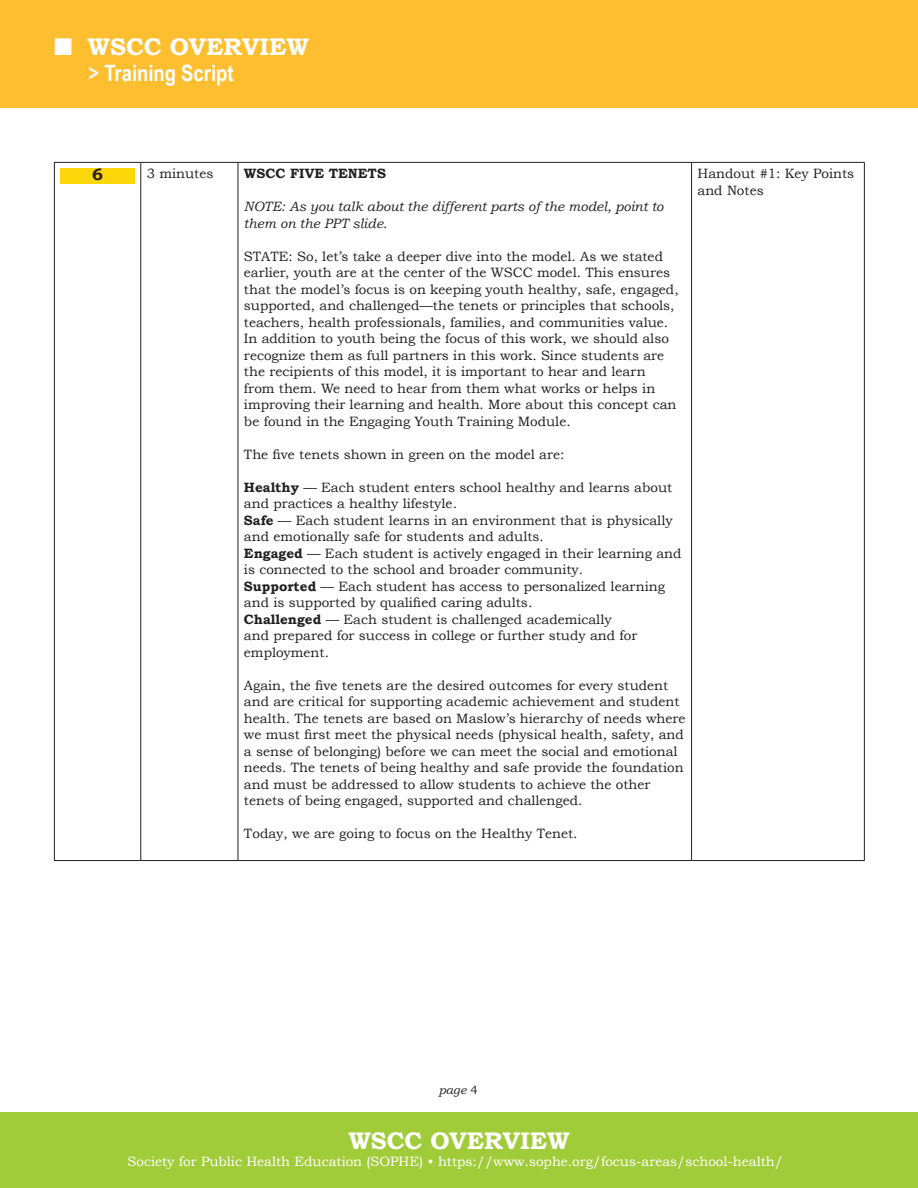
<style>
.page{position:relative;width:918px;height:1188px;background:#fff}
.page>*{position:absolute;margin:0;border:0;box-sizing:border-box;transform-origin:0 0}
.t1{font:700 24px "Bookman Old Style";color:#fff}
.t2{font:700 22.5px "Arial Narrow";color:#fff}
.Slide_Numbers__bold{font:700 16.5px "Bookman Old Style";color:#231f20}
.Text_inside_Table{font:13.5px/16.5px "Bookman Old Style";color:#231f20}
.t3{font:13.5px "Bookman Old Style";color:#fff}
.Text_inside_Table-2{font:italic 13.5px/16.5px "Bookman Old Style";color:#231f20}
.Text_inside_Table-3{font:700 13.5px "Bookman Old Style";color:#231f20}
.t4{font:italic 12px "Bookman Old Style";color:#231f20}
.s1{font-weight:700}
.s2{font-style:normal}
</style>
<div class="page">
<div style="left:0;top:1112px;width:918px;height:76px;background:#a1cc3a"></div>
<div style="left:0;top:0;width:918px;height:108px;background:#fdbe30"></div>
<hr style="left:54px;top:162px;width:87px;height:1px;background:#231f20">
<hr style="left:54px;top:163px;width:1px;height:697px;background:#231f20">
<hr style="left:141px;top:162px;width:97px;height:1px;background:#231f20">
<hr style="left:140px;top:163px;width:1px;height:697px;background:#231f20">
<hr style="left:238px;top:162px;width:454px;height:1px;background:#231f20">
<hr style="left:238px;top:163px;width:1px;height:697px;background:#231f20">
<hr style="left:692px;top:162px;width:173px;height:1px;background:#231f20">
<hr style="left:691px;top:163px;width:1px;height:697px;background:#231f20">
<hr style="left:864px;top:163px;width:1px;height:697px;background:#231f20">
<hr style="left:54px;top:860px;width:87px;height:1px;background:#231f20">
<hr style="left:141px;top:860px;width:97px;height:1px;background:#231f20">
<hr style="left:238px;top:860px;width:454px;height:1px;background:#231f20">
<hr style="left:692px;top:860px;width:173px;height:1px;background:#231f20">
<div style="left:60px;top:168px;width:75px;height:16px;background:#fcd709"></div>
<p class="t1" style="left:54px;top:33px;width:256px">■ WSCC OVERVIEW</p>
<p class="t2" style="left:88px;top:56px;width:147px">&gt; Training Script</p>
<p class="Slide_Numbers__bold" style="left:92px;top:165px;width:12px">6</p>
<p class="Text_inside_Table" style="left:147px;top:165px;width:68px">3 minutes</p>
<p class="Text_inside_Table-3" style="left:244px;top:165px;width:144px">WSCC FIVE TENETS</p>
<p class="Text_inside_Table-2" style="left:244px;top:198px;width:421px">NOTE: As you talk about the different parts of the model, point to them on the PPT slide.</p>
<p class="Text_inside_Table" style="left:244px;top:248px;width:436px">STATE: So, let’s take a deeper dive into the model. As we stated earlier, youth are at the center of the WSCC model. This ensures that the model’s focus is on keeping youth healthy, safe, engaged, supported, and challenged—the tenets or principles that schools, teachers, health professionals, families, and communities value.<br>In addition to youth being the focus of this work, we should also recognize them as full partners in this work. Since students are the recipients of this model, it is important to hear and learn from them. We need to hear from them what works or helps in improving their learning and health. More about this concept can be found in the Engaging Youth Training Module.</p>
<p class="Text_inside_Table" style="left:244px;top:446px;width:322px">The five tenets shown in green on the model are:</p>
<p class="Text_inside_Table" style="left:244px;top:479px;width:430px"><span class="s1">Healthy</span> — Each student enters school healthy and learns about and practices a healthy lifestyle.</p>
<p class="Text_inside_Table" style="left:244px;top:512px;width:430px"><span class="s1">Safe</span> — Each student learns in an environment that is physically and emotionally safe for students and adults.</p>
<p class="Text_inside_Table" style="left:244px;top:545px;width:439px"><span class="s1">Engaged</span> — Each student is actively engaged in their learning and is connected to the school and broader community.</p>
<p class="Text_inside_Table" style="left:244px;top:578px;width:423px"><span class="s1">Supported</span> — Each student has access to personalized learning and is supported by qualified caring adults.</p>
<p class="Text_inside_Table" style="left:244px;top:611px;width:395px"><span class="s1">Challenged</span> — Each student is challenged academically and prepared for success in college or further study and for employment.</p>
<p class="Text_inside_Table" style="left:244px;top:677px;width:443px">Again, the five tenets are the desired outcomes for every student and are critical for supporting academic achievement and student health. The tenets are based on Maslow’s hierarchy of needs where we must first meet the physical needs (physical health, safety, and a sense of belonging) before we can meet the social and emotional needs. The tenets of being healthy and safe provide the foundation and must be addressed to allow students to achieve the other tenets of being engaged, supported and challenged.</p>
<p class="Text_inside_Table" style="left:244px;top:825px;width:335px">Today, we are going to focus on the Healthy Tenet.</p>
<p class="Text_inside_Table" style="left:698px;top:165px;width:158px">Handout #1: Key Points and Notes</p>
<p class="t4" style="left:439px;top:1083px;width:41px">page <span class="s2">4</span></p>
<p class="t1" style="left:348px;top:1126px;width:223px">WSCC OVERVIEW</p>
<p class="t3" style="left:128px;top:1153px;width:657px">Society for Public Health Education (SOPHE) • https://www.sophe.org/focus-areas/school-health/</p>
</div>
